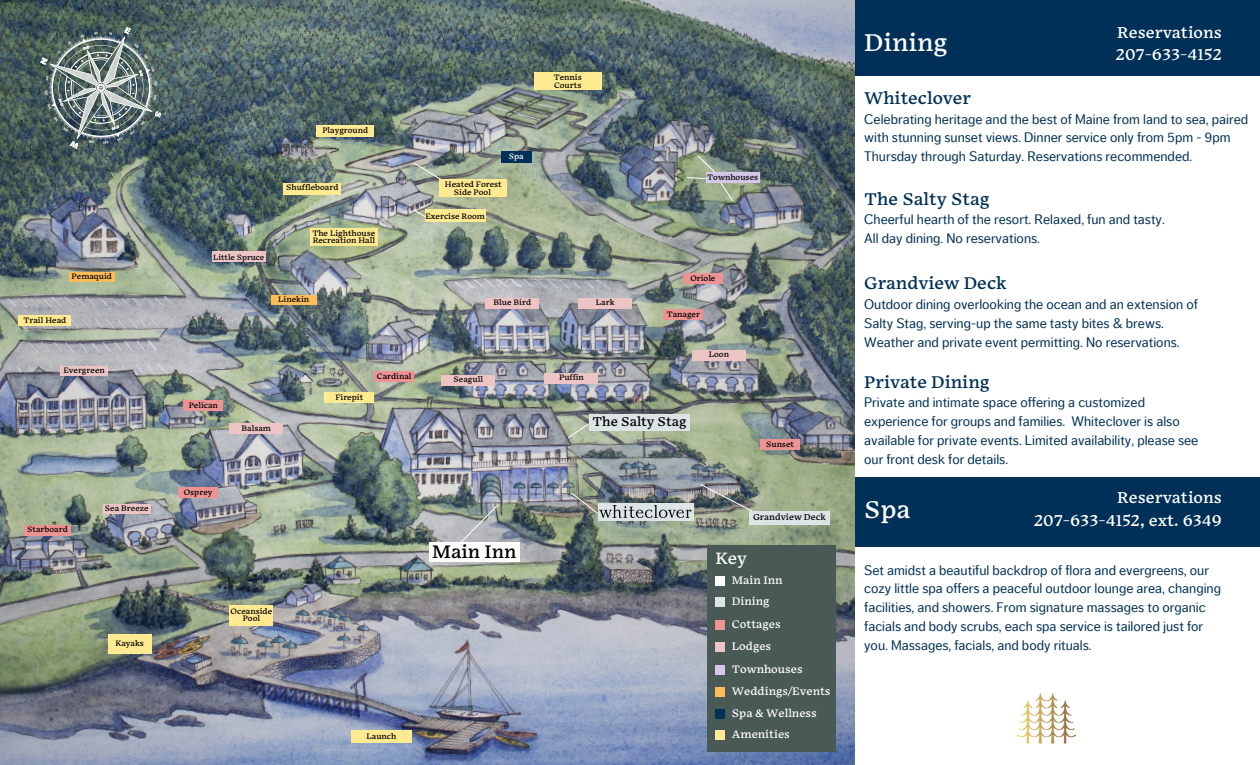
<style>
.page{position:relative;width:1260px;height:765px;background:#fff}
.page>*{position:absolute;margin:0;border:0;box-sizing:border-box;transform-origin:0 0}
.t1{font:25px "Embury Text";color:#fcfcfa}
.t2{font:18.62px "Embury Text";color:#000}
.t3{font:17.5px "Embury Text";color:#003057}
.t4{font:16.88px "Embury Text";color:#fcfcfa}
.t5{font:16.25px/22.5px "Embury Text";color:#fff}
.t6{font:13.75px/18.8px "Dagny Offc Pro";color:#003057}
.t7{font:13.12px "Embury Text";color:#000}
.t8{font:11.25px "Embury Text";color:#fcfcfa}
.t9{font:9px "Embury Text";color:#000}
.t10{font:8.12px/7.5px "Embury Text";color:#000}
.t11{font:8.12px "Embury Text";color:#fff}
.t12{font:7.88px "Embury Text";color:#000}
</style>
<div class="page">
<img style="left:0;top:0;width:855px;height:765px">
<div style="left:855px;top:0;width:405px;height:76px;background:#003057"></div>
<div style="left:855px;top:477px;width:405px;height:69px;background:#003057"></div>
<img style="left:1018px;top:693px;width:58px;height:51px">
<div style="left:69px;top:272px;width:46px;height:9px;background:#ffbd59"></div>
<div style="left:60px;top:366px;width:48px;height:10px;background:#edc4c4"></div>
<div style="left:212px;top:252px;width:54px;height:10px;background:#edc4c4"></div>
<div style="left:429px;top:543px;width:90px;height:19px;background:#fcfcfa"></div>
<div style="left:664px;top:309px;width:39px;height:10px;background:#ed9393"></div>
<svg style="left:686px;top:155px;width:48px;height:47px;background:#8b9b85"></svg>
<svg style="left:700px;top:483px;width:54px;height:30px;background:#727879"></svg>
<div style="left:598px;top:503px;width:96px;height:18px;background:#dde4e6"></div>
<div style="left:310px;top:228px;width:67px;height:17px;background:#ffe991"></div>
<div style="left:706px;top:173px;width:53px;height:10px;background:#d6c6e8"></div>
<div style="left:749px;top:511px;width:81px;height:14px;background:#dde4e6"></div>
<div style="left:501px;top:151px;width:30px;height:12px;background:#003057"></div>
<svg style="left:571px;top:492px;width:28px;height:23px"></svg>
<svg style="left:567px;top:423px;width:23px;height:16px"></svg>
<div style="left:589px;top:414px;width:101px;height:16px;background:#dde4e6"></div>
<div style="left:108px;top:634px;width:44px;height:20px;background:#ffe991"></div>
<svg style="left:413px;top:209px;width:19px;height:12px"></svg>
<div style="left:425px;top:210px;width:61px;height:12px;background:#ffe991"></div>
<svg style="left:458px;top:505px;width:40px;height:38px;background:#a4aaab"></svg>
<svg style="left:26px;top:12px;width:150px;height:151px;background:#5d706e"></svg>
<img style="left:599px;top:505px;width:92px;height:12px">
<div style="left:707px;top:545px;width:129px;height:207px;background:#485956"></div>
<div style="left:716px;top:576px;width:9px;height:10px;background:#fff"></div>
<div style="left:716px;top:688px;width:9px;height:9px;background:#ffbd59"></div>
<div style="left:716px;top:620px;width:9px;height:10px;background:#ed9393"></div>
<div style="left:716px;top:642px;width:9px;height:10px;background:#edc4c4"></div>
<div style="left:716px;top:665px;width:9px;height:10px;background:#d6c6e8"></div>
<div style="left:716px;top:730px;width:9px;height:10px;background:#ffe991"></div>
<div style="left:716px;top:709px;width:9px;height:10px;background:#003057"></div>
<div style="left:716px;top:597px;width:9px;height:10px;background:#dde4e6"></div>
<div style="left:271px;top:295px;width:46px;height:9px;background:#ffbd59"></div>
<div style="left:486px;top:298px;width:53px;height:11px;background:#edc4c4"></div>
<div style="left:579px;top:298px;width:53px;height:11px;background:#edc4c4"></div>
<svg style="left:413px;top:162px;width:29px;height:19px"></svg>
<div style="left:440px;top:179px;width:67px;height:18px;background:#ffe991"></div>
<div style="left:229px;top:605px;width:44px;height:20px;background:#ffe991"></div>
<div style="left:19px;top:315px;width:52px;height:11px;background:#ffe991"></div>
<div style="left:284px;top:183px;width:57px;height:11px;background:#ffe991"></div>
<div style="left:317px;top:125px;width:57px;height:12px;background:#ffe991"></div>
<div style="left:534px;top:72px;width:67px;height:18px;background:#ffe991"></div>
<div style="left:683px;top:273px;width:39px;height:11px;background:#ed9393"></div>
<div style="left:761px;top:439px;width:39px;height:11px;background:#ed9393"></div>
<div style="left:375px;top:371px;width:39px;height:11px;background:#ed9393"></div>
<div style="left:184px;top:400px;width:39px;height:10px;background:#ed9393"></div>
<div style="left:179px;top:488px;width:39px;height:10px;background:#ed9393"></div>
<div style="left:25px;top:525px;width:46px;height:10px;background:#ed9393"></div>
<div style="left:103px;top:504px;width:47px;height:9px;background:#edc4c4"></div>
<div style="left:442px;top:375px;width:53px;height:11px;background:#edc4c4"></div>
<div style="left:545px;top:373px;width:53px;height:11px;background:#edc4c4"></div>
<div style="left:692px;top:350px;width:54px;height:10px;background:#edc4c4"></div>
<div style="left:229px;top:423px;width:54px;height:11px;background:#edc4c4"></div>
<div style="left:325px;top:393px;width:49px;height:10px;background:#ffe991"></div>
<div style="left:351px;top:730px;width:61px;height:13px;background:#ffe991"></div>
<p class="t10" style="left:72px;top:273px;width:42px">Pemaquid</p>
<p class="t10" style="left:23px;top:317px;width:44px">Trail Head</p>
<p class="t10" style="left:63px;top:367px;width:43px">Evergreen</p>
<p class="t10" style="left:27px;top:526px;width:42px">Starboard</p>
<p class="t10" style="left:105px;top:505px;width:45px">Sea Breeze</p>
<p class="t10" style="left:115px;top:640px;width:30px">Kayaks</p>
<p class="t10" style="left:554px;top:74px;width:30px">Tennis<br>Courts</p>
<p class="t10" style="left:322px;top:126px;width:47px">Playground</p>
<p class="t10" style="left:286px;top:184px;width:54px">Shuffleboard</p>
<p class="t12" style="left:213px;top:253px;width:53px">Little Spruce</p>
<p class="t10" style="left:312px;top:229px;width:64px">The Lighthouse<br>Recreation Hall</p>
<p class="t10" style="left:278px;top:296px;width:32px">Linekin</p>
<p class="t10" style="left:189px;top:402px;width:31px">Pelican</p>
<p class="t10" style="left:335px;top:394px;width:29px">Firepit</p>
<p class="t10" style="left:377px;top:373px;width:36px">Cardinal</p>
<p class="t10" style="left:242px;top:425px;width:31px">Balsam</p>
<p class="t11" style="left:509px;top:152px;width:16px">Spa</p>
<p class="t10" style="left:445px;top:181px;width:58px;text-align:center">Heated Forest<br>Side Pool</p>
<p class="t10" style="left:425px;top:213px;width:61px">Exercise Room</p>
<p class="t10" style="left:707px;top:174px;width:53px">Townhouses</p>
<p class="t10" style="left:494px;top:299px;width:39px">Blue Bird</p>
<p class="t10" style="left:596px;top:299px;width:20px">Lark</p>
<p class="t10" style="left:454px;top:376px;width:31px">Seagull</p>
<p class="t10" style="left:559px;top:374px;width:26px">Puffin</p>
<p class="t10" style="left:690px;top:275px;width:27px">Oriole</p>
<p class="t10" style="left:667px;top:311px;width:35px">Tanager</p>
<p class="t10" style="left:709px;top:351px;width:22px">Loon</p>
<p class="t7" style="left:593px;top:414px;width:96px">The Salty Stag</p>
<p class="t10" style="left:766px;top:441px;width:30px">Sunset</p>
<p class="t10" style="left:184px;top:489px;width:30px">Osprey</p>
<p class="t10" style="left:231px;top:608px;width:43px;text-align:center">Oceanside<br>Pool</p>
<p class="t2" style="left:432px;top:541px;width:86px">Main Inn</p>
<p class="t10" style="left:366px;top:732px;width:31px">Launch</p>
<p class="t9" style="left:753px;top:512px;width:74px">Grandview Deck</p>
<p class="t4" style="left:715px;top:549px;width:33px">Key</p>
<p class="t8" style="left:732px;top:574px;width:52px">Main Inn</p>
<p class="t8" style="left:732px;top:595px;width:39px">Dining</p>
<p class="t8" style="left:732px;top:618px;width:50px">Cottages</p>
<p class="t8" style="left:732px;top:640px;width:41px">Lodges</p>
<p class="t8" style="left:732px;top:663px;width:72px">Townhouses</p>
<p class="t8" style="left:732px;top:707px;width:86px">Spa &amp; Wellness</p>
<p class="t8" style="left:732px;top:728px;width:60px">Amenities</p>
<p class="t8" style="left:732px;top:685px;width:100px">Weddings/Events</p>
<p class="t1" style="left:864px;top:29px;width:85px">Dining</p>
<p class="t3" style="left:864px;top:89px;width:108px">Whiteclover</p>
<p class="t5" style="left:1116px;top:22px;width:108px">Reservations<br>207-633-4152</p>
<p class="t6" style="left:864px;top:110px;width:386px">Celebrating heritage and the best of Maine from land to sea, paired with stunning sunset views. Dinner service only from 5pm - 9pm<br>Thursday through Saturday. Reservations recommended.</p>
<p class="t3" style="left:864px;top:189px;width:127px">The Salty Stag</p>
<p class="t6" style="left:864px;top:211px;width:302px">Cheerful hearth of the resort. Relaxed, fun and tasty.<br>All day dining. No reservations.</p>
<p class="t3" style="left:864px;top:273px;width:144px">Grandview Deck</p>
<p class="t6" style="left:864px;top:296px;width:335px">Outdoor dining overlooking the ocean and an extension of<br>Salty Stag, serving-up the same tasty bites &amp; brews.<br>Weather and private event permitting. No reservations.</p>
<p class="t3" style="left:864px;top:372px;width:127px">Private Dining</p>
<p class="t6" style="left:864px;top:394px;width:336px">Private and intimate space offering a customized experience for groups and families. Whiteclover is also available for private events. Limited availability, please see our front desk for details.</p>
<p class="t1" style="left:864px;top:495px;width:48px">Spa</p>
<p class="t5" style="left:1034px;top:487px;width:189px;text-align:right">Reservations<br>207-633-4152, ext. 6349</p>
<p class="t6" style="left:864px;top:561px;width:358px">Set amidst a beautiful backdrop of flora and evergreens, our cozy little spa offers a peaceful outdoor lounge area, changing facilities, and showers. From signature massages to organic facials and body scrubs, each spa service is tailored just for you. Massages, facials, and body rituals.</p>
</div>
